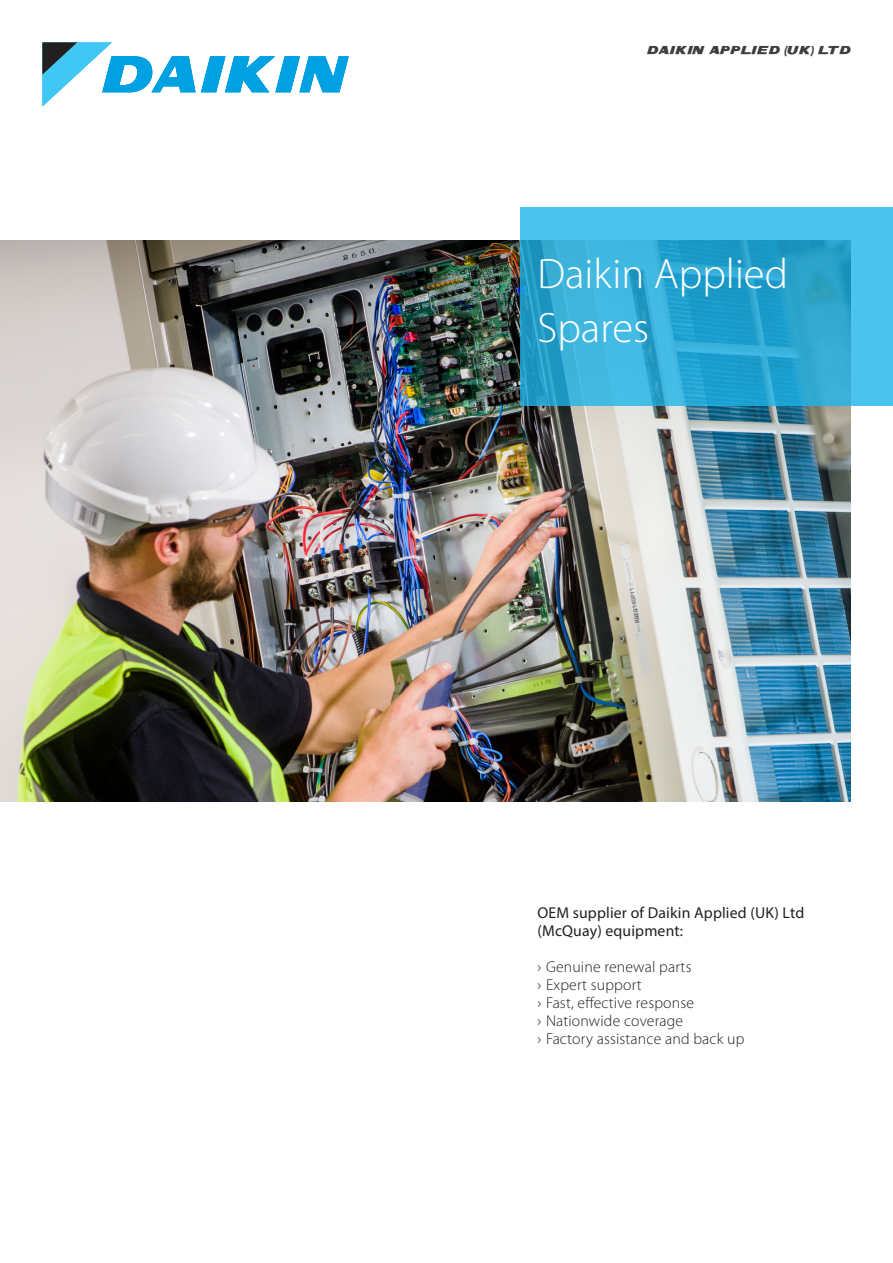
<style>
.page{position:relative;width:893px;height:1263px;background:#fff}
.page>*{position:absolute;margin:0;border:0;box-sizing:border-box;transform-origin:0 0}
.headline_product{font:300 42.75px/54px "Myriad Pro";color:#fff}
.t1{font:300 15.75px "Myriad Pro";letter-spacing:.01em;color:#231f20}
.Feature_Item_CE{font:15.75px/18px "Myriad Pro";letter-spacing:.01em;color:#231f20}
.t2{font:10.5px "Daikin";letter-spacing:.01em;color:#3e3e3f}
</style>
<div class="page">
<svg style="left:43px;top:43px;width:306px;height:63px"></svg>
<img style="left:0;top:241px;width:850px;height:561px">
<svg style="left:520px;top:208px;width:373px;height:198px;background:#34aed9"></svg>
<p class="t2" style="left:647px;top:43px;width:205px">DAIKIN APPLIED (UK) LTD</p>
<p class="headline_product" style="left:537px;top:247px;width:252px">Daikin Applied<br>Spares</p>
<p class="Feature_Item_CE" style="left:537px;top:903px;width:268px">OEM supplier of Daikin Applied (UK) Ltd (McQuay) equipment:</p>
<p class="t1" style="left:537px;top:958px;width:156px">› Genuine renewal parts</p>
<p class="t1" style="left:537px;top:976px;width:106px">› Expert support</p>
<p class="t1" style="left:537px;top:994px;width:158px">› Fast, effective response</p>
<p class="t1" style="left:537px;top:1012px;width:147px">› Nationwide coverage</p>
<p class="t1" style="left:537px;top:1030px;width:208px">› Factory assistance and back up</p>
</div>
